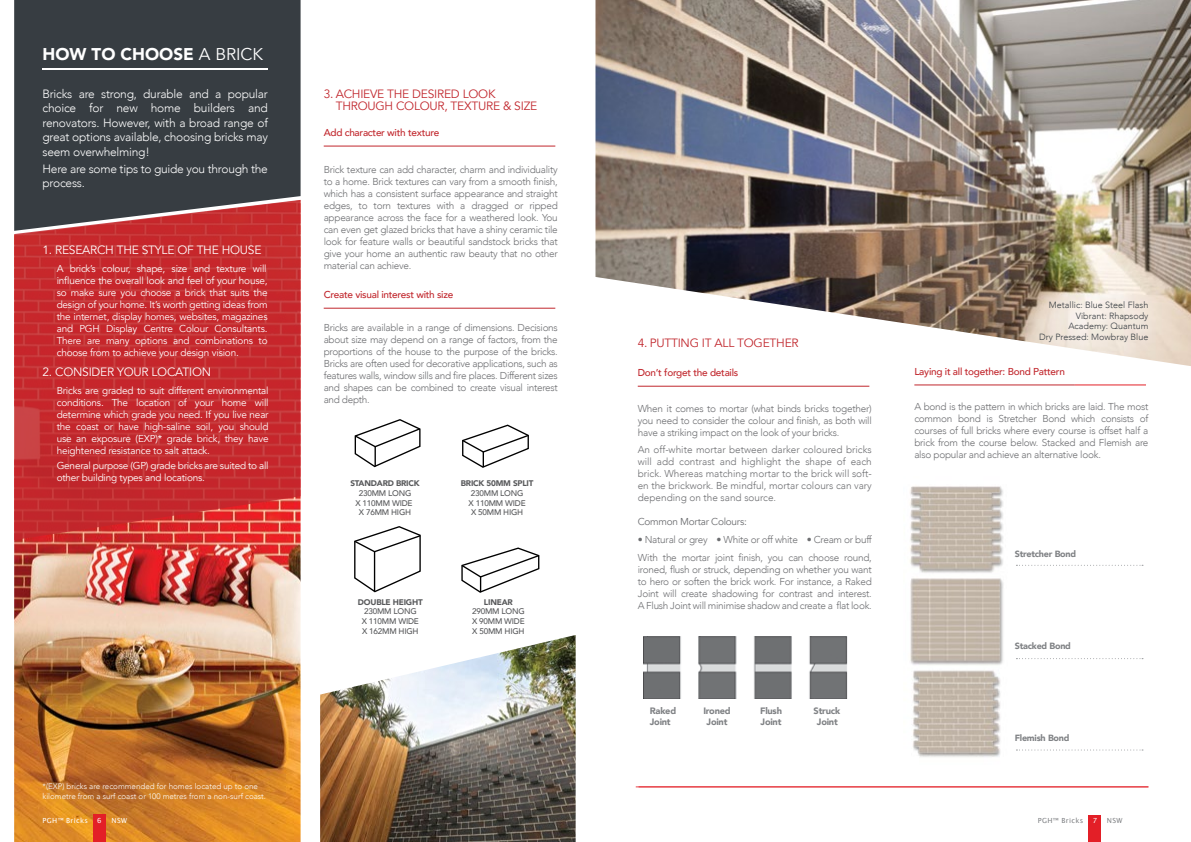
<style>
.page{position:relative;width:1191px;height:842px;background:#fff}
.page>*{position:absolute;margin:0;border:0;box-sizing:border-box;transform-origin:0 0}
.t1{font:900 17px "Avenir";color:#fff}
.t2{font:300 12px/14.4px "Avenir";letter-spacing:-.02em;color:#fff;text-align:justify}
.t3{font:12px/12px "Avenir";letter-spacing:-.02em;color:#c1272d}
.t4{font:12px "Avenir";letter-spacing:-.02em;color:#fff}
.t5{font:300 10px/12px "Avenir";letter-spacing:-.025em;color:#6d6e71;text-align:justify}
.t6{font:10px/12px "Avenir";letter-spacing:-.02em;color:#fff;text-align:justify}
.t7{font:500 10px "Avenir";letter-spacing:-.025em;color:#c1272d}
.t8{font:10px "Avenir";letter-spacing:-.025em;color:#6d6e71}
.t9{font:900 9.2px "Avenir";letter-spacing:-.025em;color:#808285}
.t10{font:300 9px/10.8px "Avenir";color:#373d42;text-align:right}
.t11{font:900 9px "Avenir";letter-spacing:-.025em;color:#808285}
.t12{font:500 8.2px/9.8px "Avenir";letter-spacing:-.025em;color:#58595b}
.t13{font:900 8.2px "Avenir";letter-spacing:-.025em;color:#58595b}
.t14{font:300 8px/9.6px "Avenir";color:#fff}
.t15{font:7px "Lucida Grande";letter-spacing:.05em;color:#fff}
.t16{font:7px "Lucida Grande";letter-spacing:.05em;color:#808285}
.s1{font-weight:400}
</style>
<div class="page">
<div style="left:1088px;top:815px;width:13px;height:27px;background:#e31f27"></div>
<img style="left:14px;top:540px;width:286px;height:302px">
<hr style="left:636px;top:786px;width:512px;height:1px;background:#e31f27">
<img style="left:595px;top:0;width:596px;height:366px">
<div style="left:93px;top:815px;width:13px;height:27px;background:#e31f27"></div>
<hr style="left:324px;top:146px;width:231px;height:1px;background:#c1272d">
<hr style="left:324px;top:308px;width:231px;height:1px;background:#c1272d">
<div style="left:14px;top:0;width:286px;height:200px;background:#373d42"></div>
<hr style="left:638px;top:386px;width:231px;height:1px;background:#c1272d">
<hr style="left:914px;top:384px;width:160px;height:1px;background:#c1272d">
<hr style="left:1074px;top:384px;width:72px;height:1px;background:#e31f27">
<hr style="left:43px;top:68px;width:225px;height:2px;background:#fff">
<svg style="left:14px;top:200px;width:286px;height:340px;fill:#c6282c"></svg>
<img style="left:910px;top:486px;width:94px;height:271px">
<svg style="left:1016px;top:565px;width:127px;height:1px"></svg>
<svg style="left:1016px;top:658px;width:127px;height:1px"></svg>
<svg style="left:1016px;top:749px;width:127px;height:1px"></svg>
<img style="left:644px;top:637px;width:204px;height:61px">
<img style="left:320px;top:635px;width:255px;height:207px">
<svg style="left:354px;top:419px;width:67px;height:49px"></svg>
<svg style="left:461px;top:547px;width:79px;height:46px"></svg>
<svg style="left:462px;top:424px;width:67px;height:44px"></svg>
<svg style="left:354px;top:526px;width:67px;height:67px"></svg>
<hr style="left:374px;top:552px;width:1px;height:40px;background:#000">
<h1 class="t1" style="left:43px;top:39px;width:222px">HOW TO CHOOSE <span class="s1">A BRICK</span></h1>
<p class="t2" style="left:43px;top:87px;width:227px">Bricks are strong, durable and a popular choice for new home builders and renovators. However, with a broad range of great options available, choosing bricks may seem overwhelming!</p>
<p class="t2" style="left:43px;top:162px;width:227px">Here are some tips to guide you through the process.</p>
<p class="t4" style="left:43px;top:243px;width:220px">1. RESEARCH THE STYLE OF THE HOUSE</p>
<p class="t6" style="left:57px;top:262px;width:212px">A brick’s colour, shape, size and texture will influence the overall look and feel of your house, so make sure you choose a brick that suits the design of your home. It’s worth getting ideas from the internet, display homes, websites, magazines and PGH Display Centre Colour Consultants.<br>There are many options and combinations to choose from to achieve your design vision.</p>
<p class="t4" style="left:43px;top:365px;width:170px">2. CONSIDER YOUR LOCATION</p>
<p class="t6" style="left:57px;top:384px;width:213px">Bricks are graded to suit different environmental conditions. The location of your home will determine which grade you need. If you live near the coast or have high-saline soil, you should use an exposure (EXP)* grade brick, they have heightened resistance to salt attack.</p>
<p class="t6" style="left:57px;top:459px;width:213px">General purpose (GP) grade bricks are suited to all other building types and locations.</p>
<p class="t3" style="left:336px;top:88px;width:203px;text-indent:-12px">3. ACHIEVE THE DESIRED LOOK<br>THROUGH COLOUR, TEXTURE &amp; SIZE</p>
<p class="t7" style="left:324px;top:124px;width:117px">Add character with texture</p>
<p class="t5" style="left:324px;top:163px;width:236px">Brick texture can add character, charm and individuality to a home. Brick textures can vary from a smooth finish, which has a consistent surface appearance and straight edges, to torn textures with a dragged or ripped appearance across the face for a weathered look. You can even get glazed bricks that have a shiny ceramic tile look for feature walls or beautiful sandstock bricks that give your home an authentic raw beauty that no other material can achieve.</p>
<p class="t7" style="left:324px;top:286px;width:131px">Create visual interest with size</p>
<p class="t5" style="left:324px;top:321px;width:236px">Bricks are available in a range of dimensions. Decisions about size may depend on a range of factors, from the proportions of the house to the purpose of the bricks.<br>Bricks are often used for decorative applications, such as features walls, window sills and fire places. Different sizes and shapes can be combined to create visual interest and depth.</p>
<p class="t13" style="left:350px;top:476px;width:71px">STANDARD BRICK</p>
<p class="t12" style="left:355px;top:488px;width:59px;text-align:center">230MM LONG<br>X 110MM WIDE<br>X 76MM HIGH</p>
<p class="t13" style="left:358px;top:595px;width:66px">DOUBLE HEIGHT</p>
<p class="t12" style="left:362px;top:606px;width:59px">230MM LONG<br>X 110MM WIDE<br>X 162MM HIGH</p>
<p class="t13" style="left:461px;top:476px;width:74px">BRICK 50MM SPLIT</p>
<p class="t12" style="left:468px;top:488px;width:59px">230MM LONG<br>X 110MM WIDE<br>X 50MM HIGH</p>
<p class="t13" style="left:484px;top:595px;width:30px">LINEAR</p>
<p class="t12" style="left:472px;top:606px;width:54px;text-align:justify">290MM LONG X 90MM WIDE X 50MM HIGH</p>
<p class="t14" style="left:43px;top:782px;width:225px">*(EXP) bricks are recommended for homes located up to one kilometre from a surf coast or 100 metres from a non-surf coast.</p>
<p class="t3" style="left:638px;top:337px;width:162px">4. PUTTING IT ALL TOGETHER</p>
<p class="t7" style="left:638px;top:364px;width:102px">Don’t forget the details</p>
<p class="t5" style="left:638px;top:402px;width:236px">When it comes to mortar (what binds bricks together) you need to consider the colour and finish, as both will have a striking impact on the look of your bricks.</p>
<p class="t5" style="left:638px;top:444px;width:236px">An off-white mortar between darker coloured bricks will add contrast and highlight the shape of each brick. Whereas matching mortar to the brick will soft&shy;en the brickwork. Be mindful, mortar colours can vary depending on the sand source.</p>
<p class="t8" style="left:638px;top:516px;width:111px">Common Mortar Colours:</p>
<p class="t5" style="left:638px;top:531px;width:236px;line-height:17.7px">• Natural or grey • White or off white • Cream or buff<br>With the mortar joint finish, you can choose round,</p>
<p class="t5" style="left:638px;top:563px;width:236px">ironed, flush or struck, depending on whether you want to hero or soften the brick work. For instance, a Raked Joint will create shadowing for contrast and interest.<br>A Flush Joint will minimise shadow and create a flat look.</p>
<p class="t9" style="left:650px;top:703px;width:28px">Raked</p>
<p class="t9" style="left:703px;top:703px;width:29px">Ironed</p>
<p class="t9" style="left:760px;top:703px;width:23px">Flush</p>
<p class="t9" style="left:813px;top:703px;width:28px">Struck</p>
<p class="t9" style="left:650px;top:714px;width:22px">Joint</p>
<p class="t9" style="left:706px;top:714px;width:22px">Joint</p>
<p class="t9" style="left:760px;top:714px;width:22px">Joint</p>
<p class="t9" style="left:817px;top:714px;width:22px">Joint</p>
<p class="t10" style="left:1039px;top:299px;width:111px">Metallic: Blue Steel Flash<br>Vibrant: Rhapsody<br>Academy: Quantum<br>Dry Pressed: Mowbray Blue</p>
<p class="t7" style="left:914px;top:363px;width:152px">Laying it all together: Bond Pattern</p>
<p class="t5" style="left:914px;top:401px;width:236px">A bond is the pattern in which bricks are laid. The most common bond is Stretcher Bond which consists of courses of full bricks where every course is offset half a brick from the course below. Stacked and Flemish are also popular and achieve an alternative look.</p>
<p class="t11" style="left:1014px;top:546px;width:63px">Stretcher Bond</p>
<p class="t11" style="left:1014px;top:638px;width:58px">Stacked Bond</p>
<p class="t11" style="left:1014px;top:730px;width:56px">Flemish Bond</p>
<p class="t15" style="left:43px;top:816px;width:47px">PGH™ Bricks</p>
<p class="t15" style="left:112px;top:816px;width:17px">NSW</p>
<p class="t15" style="left:98px;top:816px;width:6px">6</p>
<p class="t16" style="left:1037px;top:816px;width:47px">PGH™ Bricks</p>
<p class="t16" style="left:1106px;top:816px;width:17px">NSW</p>
<p class="t15" style="left:1092px;top:816px;width:6px">7</p>
</div>
